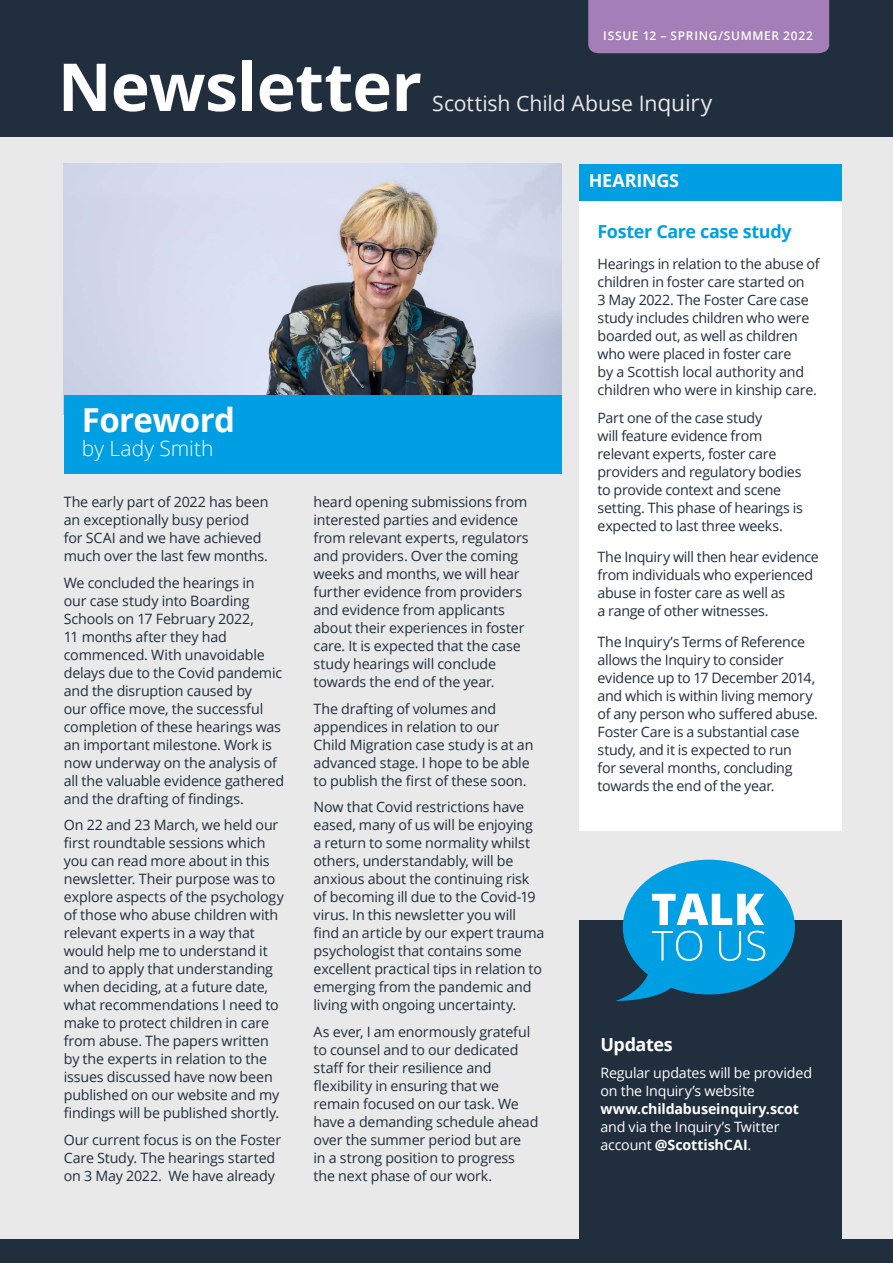
<style>
.page{position:relative;width:893px;height:1263px;background:#e9e9e9}
.page>*{position:absolute;margin:0;border:0;box-sizing:border-box;transform-origin:0 0}
.t1{font:700 66.15px "Open Sans";letter-spacing:-.01em;color:#fff}
.t2{font:700 33px "Open Sans";letter-spacing:-.02em;color:#fff}
.t3{font:21.3px "Open Sans";letter-spacing:-.005em;color:#e9e9e9}
.t4{font:300 21px "Open Sans";color:#fff}
.t5{font:700 18px "Open Sans";letter-spacing:-.02em;color:#009fe3}
.t6{font:700 18px "Open Sans";letter-spacing:-.025em;color:#fff}
.t7{font:14.25px/18px "Open Sans";letter-spacing:-.015em;color:#212e3e}
.t8{font:14.25px/18px "Open Sans";letter-spacing:-.01em;color:#fff}
.t9{font:700 14.25px "Open Sans";letter-spacing:-.015em;color:#fff}
.t10{font:600 12px "Open Sans";letter-spacing:.055em;color:#fff}
.s1{font-size:67.35px}
.s2{font-size:22.8px}
.s3{font-weight:700}
</style>
<div class="page">
<div style="left:0;top:1239px;width:893px;height:24px;background:#212e3e"></div>
<div style="left:0;top:0;width:893px;height:137px;background:#212e3e"></div>
<div style="left:588px;top:0;width:241px;height:53px;background:#a37eb7"></div>
<div style="left:579px;top:164px;width:263px;height:666px;background:#fff"></div>
<img style="left:64px;top:163px;width:497px;height:232px">
<div style="left:579px;top:920px;width:263px;height:319px;background:#212e3e"></div>
<div style="left:579px;top:164px;width:263px;height:36px;background:#009fe3"></div>
<div style="left:623px;top:860px;width:172px;height:134px;background:#009fe3;border-radius:50%"></div>
<svg style="left:615px;top:894px;width:150px;height:107px"></svg>
<div style="left:64px;top:395px;width:497px;height:78px;background:#009fe3"></div>
<h1 class="t1" style="left:58px;top:40px;width:366px">Newslet<span class="s1">ter</span></h1>
<p class="t10" style="left:603px;top:27px;width:211px">ISSUE 12 – SPRING/SUMMER 2022</p>
<h3 class="t3" style="left:432px;top:89px;width:282px">Scottish Child Abuse In<span class="s2">quiry</span></h3>
<p class="t6" style="left:589px;top:168px;width:92px">HEARINGS</p>
<h2 class="t2" style="left:82px;top:397px;width:154px">Foreword</h2>
<h3 class="t4" style="left:82px;top:434px;width:133px">by Lady Smith</h3>
<p class="t7" style="left:64px;top:493px;width:206px">The early part of 2022 has been an exceptionally busy period for SCAI and we have achieved much over the last few months.</p>
<p class="t7" style="left:64px;top:573px;width:222px">We concluded the hearings in<br>our case study into Boarding<br>Schools on 17 February 2022,<br>11 months after they had commenced. With unavoidable delays due to the Covid pandemic and the disruption caused by<br>our office move, the successful completion of these hearings was an important milestone. Work is now underway on the analysis of all the valuable evidence gathered and the drafting of findings.</p>
<p class="t7" style="left:64px;top:816px;width:222px">On 22 and 23 March, we held our first roundtable sessions which you can read more about in this newsletter. Their purpose was to explore aspects of the psychology of those who abuse children with relevant experts in a way that would help me to understand it and to apply that understanding when deciding, at a future date, what recommendations I need to make to protect children in care from abuse. The papers written by the experts in relation to the issues discussed have now been published on our website and my findings will be published shortly.</p>
<p class="t7" style="left:64px;top:1130px;width:219px">Our current focus is on the Foster<br>Care Study. The hearings started on 3 May 2022. We have already</p>
<p class="t7" style="left:314px;top:493px;width:217px">heard opening submissions from interested parties and evidence from relevant experts, regulators and providers. Over the coming weeks and months, we will hear further evidence from providers and evidence from applicants about their experiences in foster care. It is expected that the case study hearings will conclude towards the end of the year.</p>
<p class="t7" style="left:314px;top:699px;width:221px">The drafting of volumes and appendices in relation to our<br>Child Migration case study is at an advanced stage. I hope to be able to publish the first of these soon.</p>
<p class="t7" style="left:314px;top:798px;width:232px">Now that Covid restrictions have eased, many of us will be enjoying a return to some normality whilst others, understandably, will be anxious about the continuing risk of becoming ill due to the Covid-19 virus. In this newsletter you will find an article by our expert trauma psychologist that contains some excellent practical tips in relation to emerging from the pandemic and living with ongoing uncertainty.</p>
<p class="t7" style="left:314px;top:1022px;width:226px">As ever, I am enormously grateful to counsel and to our dedicated staff for their resilience and flexibility in ensuring that we remain focused on our task. We have a demanding schedule ahead over the summer period but are<br>in a strong position to progress the next phase of our work.</p>
<p class="t5" style="left:597px;top:219px;width:196px">Foster Care case study</p>
<p class="t7" style="left:597px;top:255px;width:224px">Hearings in relation to the abuse of children in foster care started on<br>3 May 2022. The Foster Care case study includes children who were boarded out, as well as children who were placed in foster care<br>by a Scottish local authority and children who were in kinship care.</p>
<p class="t7" style="left:597px;top:408px;width:207px">Part one of the case study<br>will feature evidence from relevant experts, foster care providers and regulatory bodies to provide context and scene setting. This phase of hearings is expected to last three weeks.</p>
<p class="t7" style="left:597px;top:547px;width:223px">The Inquiry will then hear evidence from individuals who experienced abuse in foster care as well as<br>a range of other witnesses.</p>
<p class="t7" style="left:597px;top:632px;width:222px">The Inquiry’s Terms of Reference allows the Inquiry to consider evidence up to 17 December 2014, and which is within living memory of any person who suffered abuse.<br>Foster Care is a substantial case study, and it is expected to run<br>for several months, concluding towards the end of the year.</p>
<p class="t6" style="left:600px;top:1031px;width:74px">Updates</p>
<p class="t8" style="left:600px;top:1064px;width:213px">Regular updates will be provided on the Inquiry’s website</p>
<p class="t9" style="left:600px;top:1099px;width:200px">www.childabuseinquiry.scot</p>
<p class="t8" style="left:600px;top:1118px;width:181px">and via the Inquiry’s Twitter account <span class="s3">@ScottishCAI</span>.</p>
</div>
